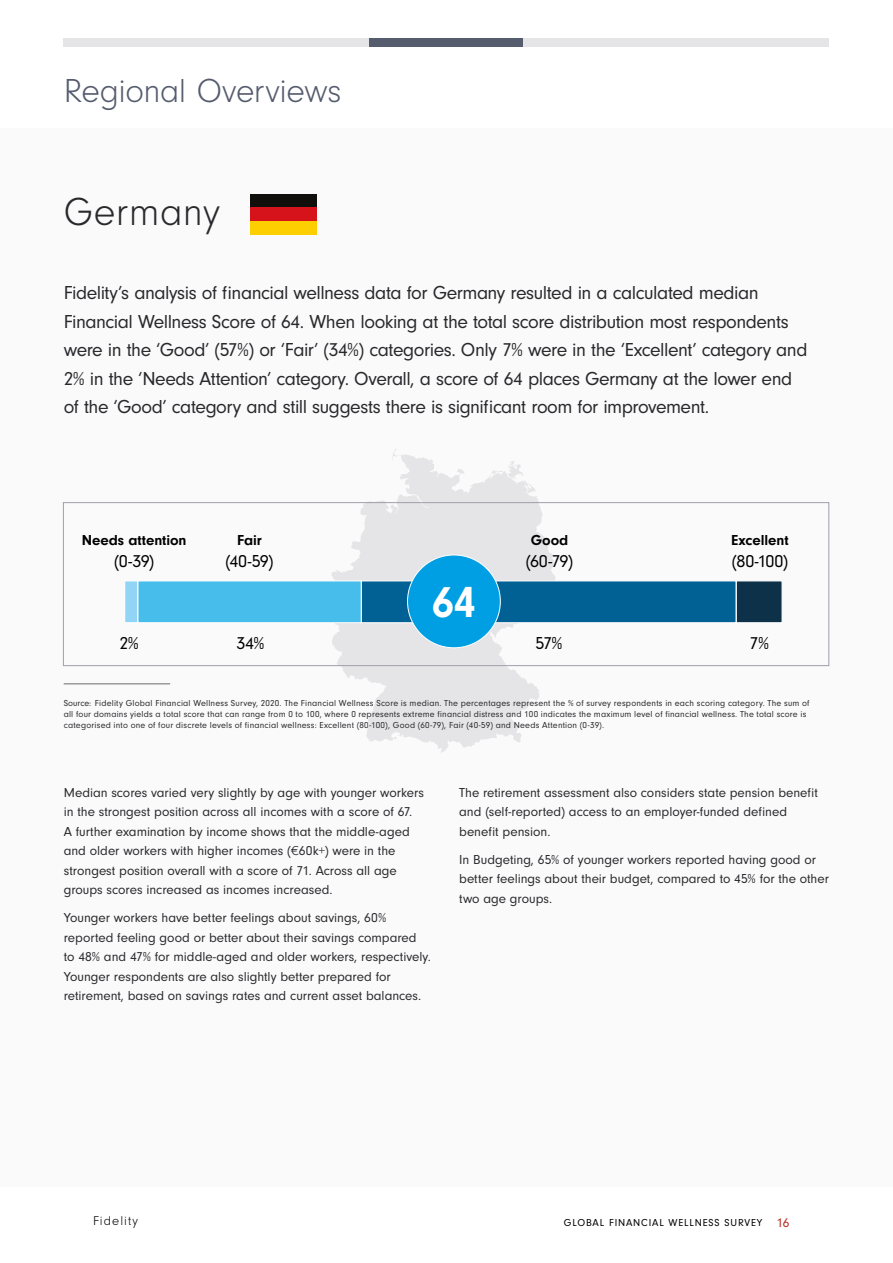
<style>
.page{position:relative;width:893px;height:1263px;background:#fff}
.page>*{position:absolute;margin:0;border:0;box-sizing:border-box;transform-origin:0 0}
.t1{font:700 45px "Neuzeit Gro T";color:#fff}
.t2{font:40.5px "Neuzeit Gro T Ligh";letter-spacing:.01em;color:#29292d}
.t3{font:34.5px "Neuzeit Gro T Ligh";letter-spacing:-.01em;color:#555c6e}
.t4{font:19.5px/28.5px "Neuzeit Gro T";letter-spacing:-.025em;color:#29292d}
.t5{font:18px "Neuzeit Gro T";letter-spacing:-.03em;color:#000}
.t6{font:700 15px "Neuzeit Gro T";letter-spacing:-.005em;color:#000}
.t7{font:13.5px/19.5px "Neuzeit Gro T";color:#29292d}
.t8{font:13.2px "Neuzeit Gro T Ligh";letter-spacing:.08em;color:#000}
.t9{font:10.5px "Neuzeit Gro T";letter-spacing:.08em;color:#000}
.t10{font:9px/10.8px "Neuzeit Gro T";letter-spacing:.02em;color:#29292d}
.s1{font-family:"Euro Sans ITC"}
.s2{font-size:13.2px;color:#b8281f}
</style>
<div class="page">
<div style="left:0;top:128px;width:893px;height:1058px;background:#fbfafa"></div>
<svg style="left:327px;top:449px;width:237px;height:303px;fill:#e5e5e7"></svg>
<div style="left:64px;top:38px;width:765px;height:8px;background:#e5e5e7"></div>
<div style="left:370px;top:38px;width:153px;height:8px;background:#555c6e"></div>
<div style="left:63px;top:502px;width:766px;height:164px;border:1px solid #9ea1aa"></div>
<div style="left:736px;top:580px;width:46px;height:43px;background:#0c3149;border:1px solid #fff"></div>
<div style="left:361px;top:580px;width:375px;height:43px;background:#016194;border:1px solid #fff"></div>
<div style="left:138px;top:580px;width:224px;height:43px;background:#46bdeb;border:1px solid #fff"></div>
<div style="left:124px;top:580px;width:14px;height:43px;background:#91d4f6;border:1px solid #fff"></div>
<div style="left:408px;top:555px;width:92px;height:93px;background:#009fe3;border-radius:50%"></div>
<hr style="left:64px;top:684px;width:106px;height:1px;background:#6c6a68">
<div style="left:250px;top:194px;width:67px;height:13px;background:#110f0c"></div>
<div style="left:250px;top:207px;width:67px;height:14px;background:#d6131a"></div>
<div style="left:250px;top:221px;width:67px;height:14px;background:#fdcf00"></div>
<h3 class="t3" style="left:64px;top:72px;width:279px">Regional Overviews</h3>
<h2 class="t2" style="left:64px;top:190px;width:158px">Germany</h2>
<p class="t4" style="left:64px;top:279px;width:745px">Fidelity’s analysis of financial wellness data for Germany resulted in a calculated median Financial Wellness Score of 64. When looking at the total score distribution most respondents were in the ‘Good’ (57%) or ‘Fair’ (34%) categories. Only 7% were in the ‘Excellent’ category and 2% in the ‘Needs Attention’ category. Overall, a score of 64 places Germany at the lower end of the ‘Good’ category and still suggests there is significant room for improvement.</p>
<p class="t6" style="left:82px;top:532px;width:106px">Needs attention</p>
<h3 class="t5" style="left:114px;top:551px;width:42px">(0-39)</h3>
<p class="t6" style="left:237px;top:532px;width:26px">Fair</p>
<h3 class="t5" style="left:226px;top:551px;width:49px">(40-59)</h3>
<h1 class="t1" style="left:432px;top:577px;width:45px">64</h1>
<p class="t6" style="left:531px;top:532px;width:39px">Good</p>
<h3 class="t5" style="left:526px;top:551px;width:49px">(60-79)</h3>
<p class="t6" style="left:732px;top:532px;width:58px">Excellent</p>
<h3 class="t5" style="left:732px;top:551px;width:58px">(80-100)</h3>
<h3 class="t5" style="left:120px;top:633px;width:21px">2%</h3>
<h3 class="t5" style="left:237px;top:633px;width:30px">34%</h3>
<h3 class="t5" style="left:536px;top:633px;width:28px">57%</h3>
<h3 class="t5" style="left:750px;top:633px;width:21px">7%</h3>
<p class="t10" style="left:64px;top:698px;width:747px">Source: Fidelity Global Financial Wellness Survey, 2020. The Financial Wellness Score is median. The percentages represent the % of survey respondents in each scoring category. The sum of all four domains yields a total score that can range from 0 to 100, where 0 represents extreme financial distress and 100 indicates the maximum level of financial wellness. The total score is categorised into one of four discrete levels of financial wellness: Excellent (80-100), Good (60-79), Fair (40-59) and Needs Attention (0-39).</p>
<p class="t7" style="left:64px;top:783px;width:362px">Median scores varied very slightly by age with younger workers in the strongest position across all incomes with a score of 67.<br>A further examination by income shows that the middle-aged and older workers with higher incomes (<span class="s1">€</span>60k+) were in the strongest position overall with a score of 71. Across all age groups scores increased as incomes increased.</p>
<p class="t7" style="left:64px;top:908px;width:369px">Younger workers have better feelings about savings, 60% reported feeling good or better about their savings compared<br>to 48% and 47% for middle-aged and older workers, respectively.<br>Younger respondents are also slightly better prepared for retirement, based on savings rates and current asset balances.</p>
<p class="t7" style="left:459px;top:783px;width:360px">The retirement assessment also considers state pension benefit and (self-reported) access to an employer-funded defined benefit pension.</p>
<p class="t7" style="left:459px;top:850px;width:371px">In Budgeting, 65% of younger workers reported having good or better feelings about their budget, compared to 45% for the other two age groups.</p>
<p class="t8" style="left:93px;top:1213px;width:47px">Fidelity</p>
<p class="t9" style="left:564px;top:1216px;width:227px">GLOBAL FINANCIAL WELLNESS SURVEY <span class="s2">16</span></p>
</div>
